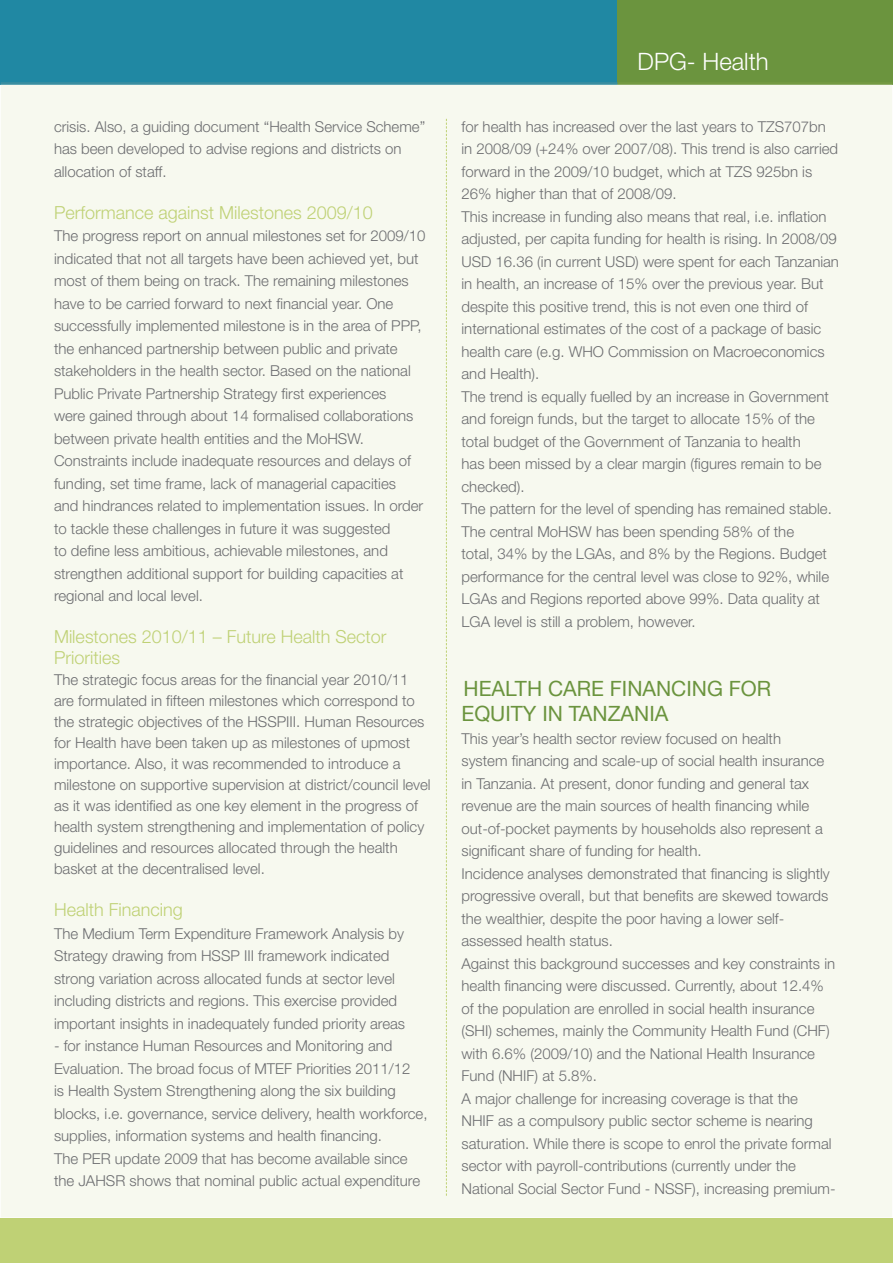
<style>
.page{position:relative;width:893px;height:1263px;background:#fff}
.page>*{position:absolute;margin:0;border:0;box-sizing:border-box;transform-origin:0 0}
.t1{font:300 24px "Helvetica Neue";color:#fff}
.t2{font:21px/25.5px "Helvetica Neue";color:#6b943e}
.t3{font:300 18px/21px "Helvetica Neue";color:#bfd175}
.t4{font:300 15px/22.5px "Helvetica Neue";color:#6c6d70}
</style>
<div class="page">
<div style="left:1px;top:0;width:617px;height:85px;background:#2088a3"></div>
<div style="left:618px;top:0;width:275px;height:85px;background:#6b943e"></div>
<div style="left:1px;top:1218px;width:892px;height:45px;background:#bfd175"></div>
<div style="left:1px;top:85px;width:891px;height:1132px;background:#f7f9ef"></div>
<svg style="left:1px;top:82px;width:891px;height:3px"></svg>
<svg style="left:446px;top:119px;width:1px;height:1077px"></svg>
<p class="t4" style="left:54px;top:115px;width:373px">crisis. Also, a guiding document “Health Service Scheme” has been developed to advise regions and districts on allocation of staff.</p>
<p class="t3" style="left:54px;top:201px;width:320px">Performance against Milestones 2009/10</p>
<p class="t4" style="left:54px;top:224px;width:373px">The progress report on annual milestones set for 2009/10 indicated that not all targets have been achieved yet, but most of them being on track. The remaining milestones have to be carried forward to next financial year. One successfully implemented milestone is in the area of PPP, the enhanced partnership between public and private stakeholders in the health sector. Based on the national Public Private Partnership Strategy first experiences<br>were gained through about 14 formalised collaborations between private health entities and the MoHSW.<br>Constraints include inadequate resources and delays of funding, set time frame, lack of managerial capacities<br>and hindrances related to implementation issues. In order to tackle these challenges in future it was suggested<br>to define less ambitious, achievable milestones, and strengthen additional support for building capacities at regional and local level.</p>
<p class="t3" style="left:54px;top:626px;width:334px">Milestones 2010/11 – Future Health Sector<br>Priorities</p>
<p class="t4" style="left:54px;top:669px;width:378px;line-height:21px">The strategic focus areas for the financial year 2010/11 are formulated in fifteen milestones which correspond to the strategic objectives of the HSSPIII. Human Resources for Health have been taken up as milestones of upmost importance. Also, it was recommended to introduce a milestone on supportive supervision at district/council level as it was identified as one key element in the progress of health system strengthening and implementation of policy guidelines and resources allocated through the health basket at the decentralised level.</p>
<p class="t3" style="left:54px;top:899px;width:130px">Health Financing</p>
<p class="t4" style="left:54px;top:922px;width:353px">The Medium Term Expenditure Framework Analysis by Strategy drawing from HSSP III framework indicated strong variation across allocated funds at sector level including districts and regions. This exercise provided important insights in inadequately funded priority areas</p>
<p class="t4" style="left:54px;top:1034px;width:375px">- for instance Human Resources and Monitoring and Evaluation. The broad focus of MTEF Priorities 2011/12<br>is Health System Strengthening along the six building blocks, i.e. governance, service delivery, health workforce, supplies, information systems and health financing.<br>The PER update 2009 that has become available since the JAHSR shows that nominal public actual expenditure</p>
<h1 class="t1" style="left:638px;top:46px;width:133px">DPG- Health</h1>
<p class="t4" style="left:461px;top:115px;width:379px">for health has increased over the last years to TZS707bn in 2008/09 (+24% over 2007/08). This trend is also carried forward in the 2009/10 budget, which at TZS 925bn is 26% higher than that of 2008/09.<br>This increase in funding also means that real, i.e. inflation adjusted, per capita funding for health is rising. In 2008/09<br>USD 16.36 (in current USD) were spent for each Tanzanian in health, an increase of 15% over the previous year. But despite this positive trend, this is not even one third of international estimates of the cost of a package of basic health care (e.g. WHO Commission on Macroeconomics and Health).<br>The trend is equally fuelled by an increase in Government and foreign funds, but the target to allocate 15% of the total budget of the Government of Tanzania to health<br>has been missed by a clear margin (figures remain to be checked).<br>The pattern for the level of spending has remained stable.<br>The central MoHSW has been spending 58% of the<br>total, 34% by the LGAs, and 8% by the Regions. Budget performance for the central level was close to 92%, while LGAs and Regions reported above 99%. Data quality at LGA level is still a problem, however.</p>
<h2 class="t2" style="left:461px;top:675px;width:311px">HEALTH CARE FINANCING FOR<br>EQUITY IN TANZANIA</h2>
<p class="t4" style="left:461px;top:727px;width:376px">This year’s health sector review focused on health<br>system financing and scale-up of social health insurance in Tanzania. At present, donor funding and general tax revenue are the main sources of health financing while out-of-pocket payments by households also represent a significant share of funding for health.<br>Incidence analyses demonstrated that financing is slightly progressive overall, but that benefits are skewed towards the wealthier, despite the poor having a lower self&shy;assessed health status.<br>Against this background successes and key constraints in health financing were discussed. Currently, about 12.4% of the population are enrolled in social health insurance (SHI) schemes, mainly the Community Health Fund (CHF) with 6.6% (2009/10) and the National Health Insurance Fund (NHIF) at 5.8%.<br>A major challenge for increasing coverage is that the<br>NHIF as a compulsory public sector scheme is nearing saturation. While there is scope to enrol the private formal sector with payroll-contributions (currently under the National Social Sector Fund - NSSF), increasing premium-</p>
</div>
